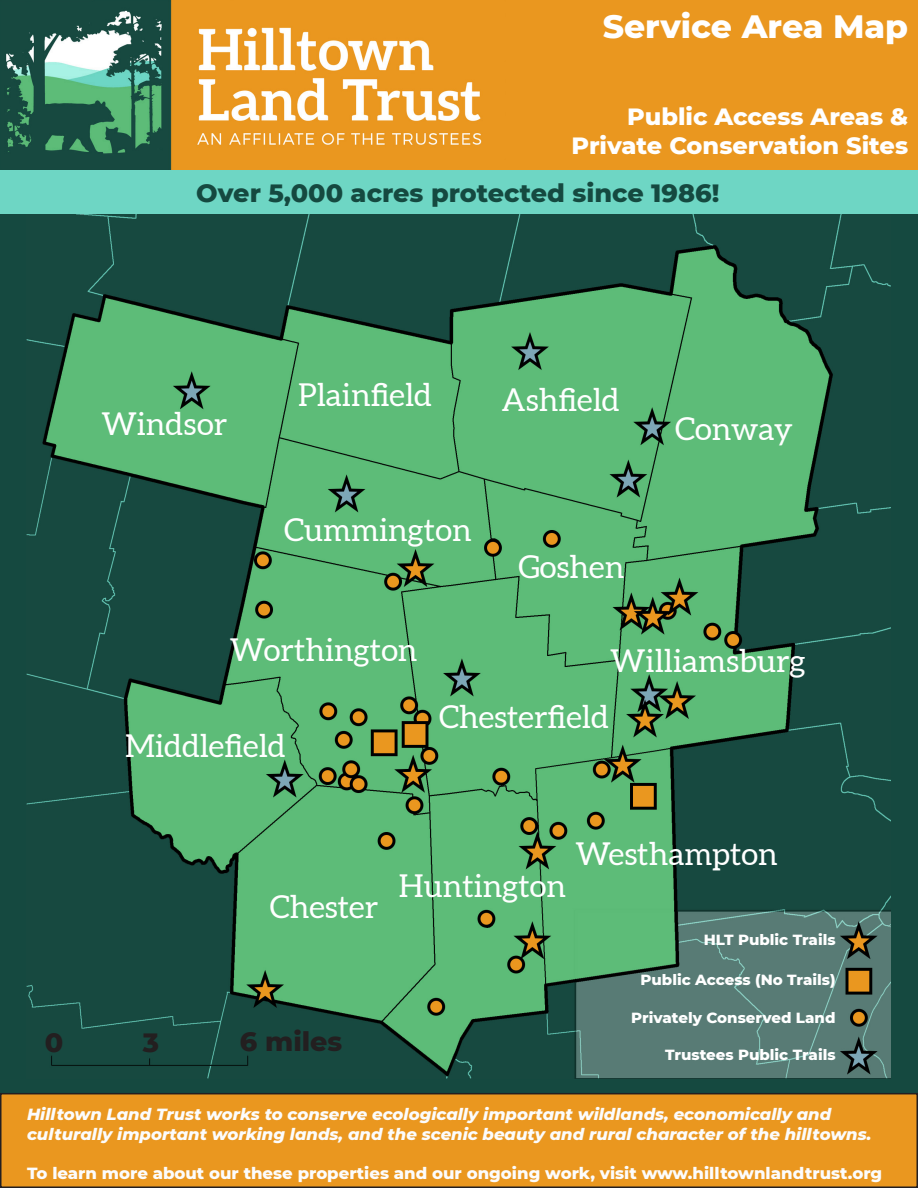
<style>
.page{position:relative;width:918px;height:1188px;background:#154940}
.page>*{position:absolute;margin:0;border:0;box-sizing:border-box;transform-origin:0 0}
.t1{font:800 33px "Montserrat";color:#fff}
.t2{font:31.5px "Aleo";color:#fff}
.t3{font:800 27px "Montserrat";color:#231f20}
.t4{font:800 25.5px "Montserrat";color:#154940}
.t5{font:800 24px "Montserrat";color:#fff}
.t6{font:italic 800 16.5px "Montserrat";color:#fcfcfc}
.t7{font:800 16.5px "Montserrat";color:#fcfcfc}
.t8{font:800 15px "Montserrat";color:#fff}
</style>
<div class="page">
<div style="left:174px;top:0;width:744px;height:170px;background:#ea971f"></div>
<img style="left:6px;top:0;width:476px;height:170px">
<img style="left:27px;top:214px;width:864px;height:864px">
<div style="left:1px;top:1094px;width:916px;height:93px;background:#ea971f"></div>
<div style="left:0;top:1093px;width:918px;height:95px;border:2px solid #231f20"></div>
<div style="left:0;top:170px;width:918px;height:44px;background:#6ed6c4"></div>
<p class="t1" style="left:603px;top:3px;width:307px">Service Area Map</p>
<p class="t5" style="left:627px;top:99px;width:283px">Public Access Areas &amp;</p>
<p class="t5" style="left:571px;top:128px;width:338px">Private Conservation Sites</p>
<p class="t4" style="left:196px;top:174px;width:525px">Over 5,000 acres protected since 1986!</p>
<p class="t2" style="left:101px;top:405px;width:127px">Windsor</p>
<p class="t2" style="left:298px;top:376px;width:135px">Plainfield</p>
<p class="t2" style="left:501px;top:381px;width:120px">Ashfield</p>
<p class="t2" style="left:284px;top:511px;width:189px">Cummington</p>
<p class="t2" style="left:518px;top:549px;width:107px">Goshen</p>
<p class="t2" style="left:675px;top:411px;width:119px">Conway</p>
<p class="t2" style="left:230px;top:632px;width:189px">Worthington</p>
<p class="t2" style="left:125px;top:727px;width:162px">Middlefield</p>
<p class="t2" style="left:610px;top:643px;width:197px">Williamsburg</p>
<p class="t2" style="left:439px;top:699px;width:171px">Chesterfield</p>
<p class="t2" style="left:576px;top:836px;width:204px">Westhampton</p>
<p class="t2" style="left:270px;top:889px;width:110px">Chester</p>
<p class="t2" style="left:399px;top:867px;width:169px">Huntington</p>
<p class="t3" style="left:45px;top:1023px;width:20px">0</p>
<p class="t3" style="left:143px;top:1023px;width:18px">3</p>
<p class="t3" style="left:240px;top:1021px;width:104px">6 miles</p>
<p class="t8" style="left:704px;top:929px;width:133px">HLT Public Trails</p>
<p class="t8" style="left:641px;top:969px;width:197px">Public Access (No Trails)</p>
<p class="t8" style="left:631px;top:1006px;width:206px">Privately Conserved Land</p>
<p class="t8" style="left:665px;top:1044px;width:172px">Trustees Public Trails</p>
<p class="t6" style="left:27px;top:1102px;width:806px">Hilltown Land Trust works to conserve ecologically important wildlands, economically and</p>
<p class="t6" style="left:27px;top:1122px;width:846px">culturally important working lands, and the scenic beauty and rural character of the hilltowns.</p>
<p class="t7" style="left:27px;top:1161px;width:857px">To learn more about our these properties and our ongoing work, visit www.hilltownlandtrust.org</p>
</div>
